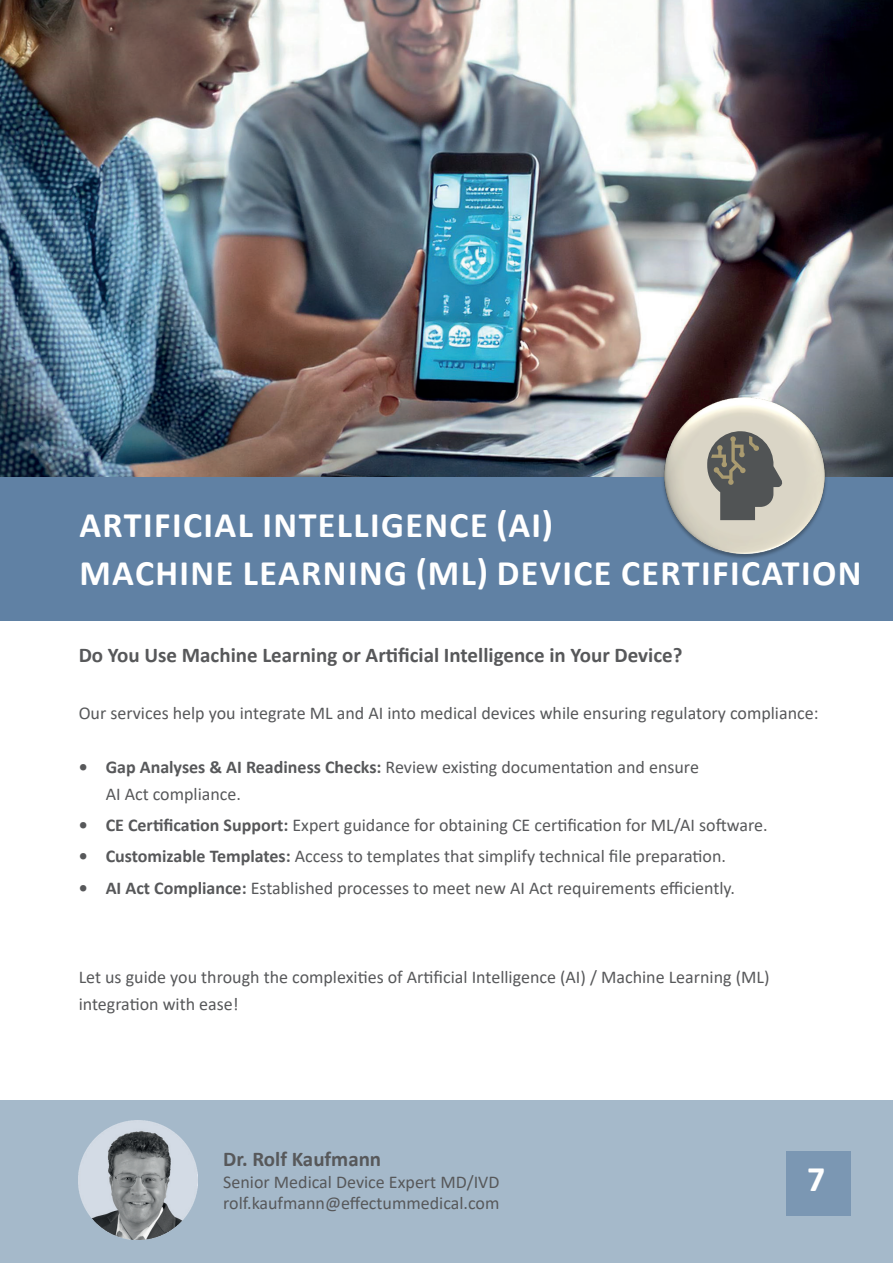
<style>
.page{position:relative;width:893px;height:1263px;background:#fff}
.page>*{position:absolute;margin:0;border:0;box-sizing:border-box;transform-origin:0 0}
.t1{font:700 36px/47.4px "Calibri";letter-spacing:.04em;color:#fff}
.t2{font:700 21px "Calibri";color:#57585a}
.t3{font:18px/27px "Calibri";color:#57585a}
.s1{font-weight:700}
</style>
<div class="page">
<div style="left:0;top:1100px;width:893px;height:163px;background:#a5b9ca"></div>
<div style="left:0;top:476px;width:893px;height:145px;background:#6081a4"></div>
<img style="left:0;top:0;width:893px;height:476px">
<img style="left:79px;top:1120px;width:119px;height:119px">
<div style="left:786px;top:1151px;width:64px;height:65px;background:#7b97b3"></div>
<img style="left:659px;top:396px;width:170px;height:162px">
<svg style="left:707px;top:431px;width:77px;height:89px;background:#818079"></svg>
<h1 class="t1" style="left:79px;top:501px;width:784px">ARTIFICIAL INTELLIGENCE (AI)<br>MACHINE LEARNING (ML) DEVICE CERTIFICATION</h1>
<p class="t2" style="left:79px;top:640px;width:605px">Do You Use Machine Learning or Artificial Intelligence in Your Device?</p>
<p class="t3" style="left:79px;top:699px;width:741px">Our services help you integrate ML and AI into medical devices while ensuring regulatory compliance:</p>
<p class="t3" style="left:106px;top:753px;width:595px;text-indent:-27px"><span class="s1">• Gap Analyses &amp; AI Readiness Checks:</span> Review existing documentation and ensure<br>AI Act compliance.</p>
<p class="t3" style="left:79px;top:811px;width:690px"><span class="s1">• CE Certification Support:</span> Expert guidance for obtaining CE certification for ML/AI software.</p>
<p class="t3" style="left:79px;top:842px;width:649px"><span class="s1">• Customizable Templates:</span> Access to templates that simplify technical file preparation.</p>
<p class="t3" style="left:79px;top:874px;width:658px"><span class="s1">• AI Act Compliance:</span> Established processes to meet new AI Act requirements efficiently.</p>
<p class="t3" style="left:79px;top:963px;width:692px">Let us guide you through the complexities of Artificial Intelligence (AI) / Machine Learning (ML) integration with ease!</p>
<p class="t2" style="left:223px;top:1144px;width:160px">Dr. Rolf Kaufmann</p>
<p class="t3" style="left:223px;top:1170px;width:278px;line-height:21.6px">Senior Medical Device Expert MD/IVD rolf.kaufmann@effectummedical.com</p>
<h1 class="t1" style="left:807px;top:1155px;width:20px">7</h1>
</div>
